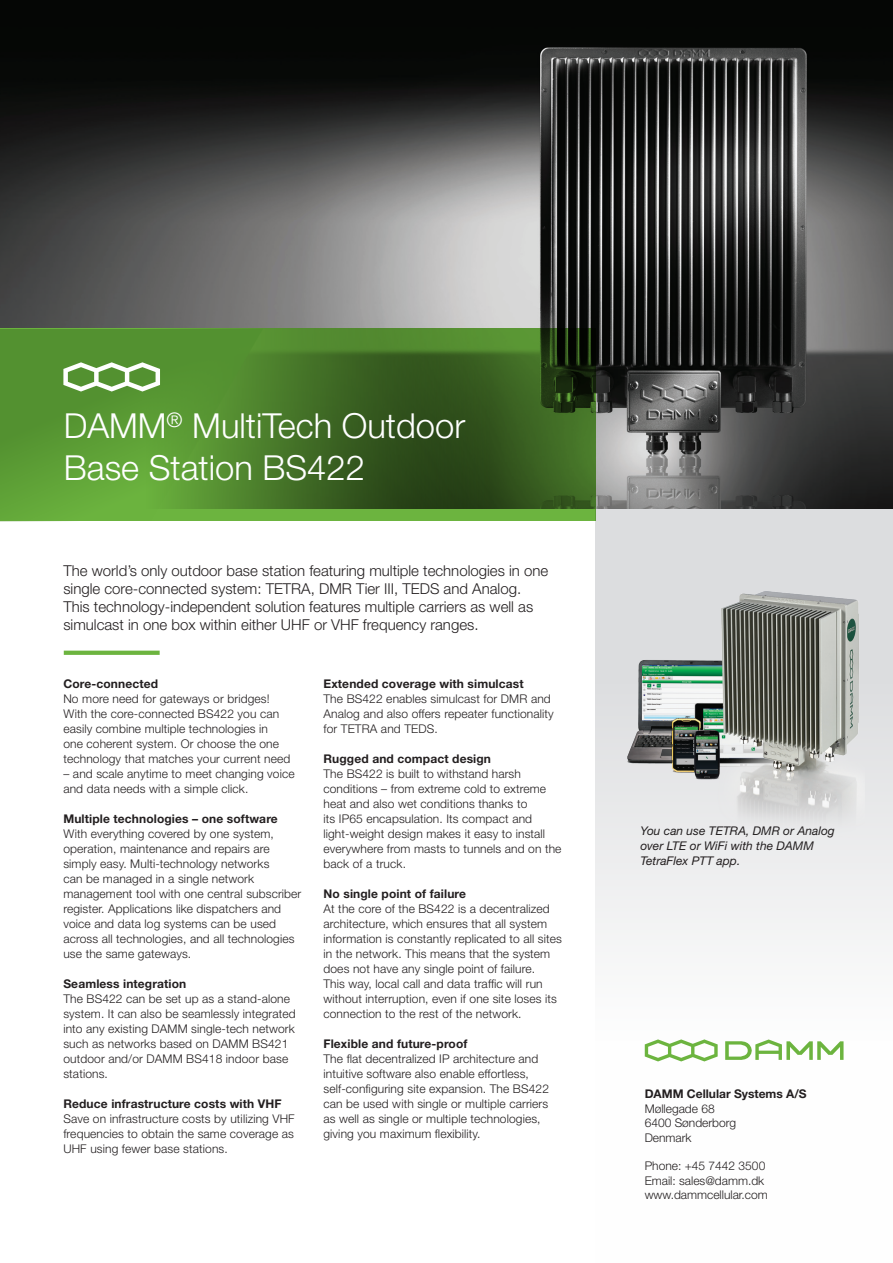
<style>
.page{position:relative;width:893px;height:1263px;background:#fff}
.page>*{position:absolute;margin:0;border:0;box-sizing:border-box;transform-origin:0 0}
.Overskrift{font:300 34.5px "Helvetica Neue LT Std";color:#fff}
.Sub_headline{font:300 15px/18px "Helvetica Neue LT Std";color:#231f20}
.Copy_text{font:300 12px/15px "Helvetica Neue LT Std";letter-spacing:.01em;color:#231f20}
.Copy_text-2{font:700 12px "Helvetica Neue LT Std";letter-spacing:.01em;color:#231f20}
.Sub_headline-2{font:italic 12px "Helvetica Neue LT Std";color:#231f20}
</style>
<div class="page">
<div style="left:595px;top:508px;width:298px;height:755px;background:linear-gradient(to bottom,#d7d8da,#fff)"></div>
<img style="left:0;top:0;width:893px;height:508px">
<svg style="left:645px;top:1039px;width:73px;height:22px"></svg>
<svg style="left:725px;top:1039px;width:118px;height:21px"></svg>
<svg style="left:64px;top:651px;width:96px;height:4px"></svg>
<img style="left:627px;top:639px;width:86px;height:140px">
<img style="left:713px;top:566px;width:152px;height:301px">
<svg style="left:0;top:328px;width:595px;height:193px;background:#3c6422"></svg>
<svg style="left:0;top:329px;width:263px;height:193px;background:#5a9934"></svg>
<svg style="left:63px;top:362px;width:97px;height:29px"></svg>
<p class="Overskrift" style="left:64px;top:405px;width:403px">DAMM<sup>®</sup> MultiTech Outdoor</p>
<p class="Overskrift" style="left:64px;top:447px;width:303px">Base Station BS422</p>
<p class="Sub_headline" style="left:63px;top:562px;width:486px">The world’s only outdoor base station featuring multiple technologies in one</p>
<p class="Sub_headline" style="left:63px;top:580px;width:459px">single core-connected system: TETRA, DMR Tier III, TEDS and Analog.</p>
<p class="Sub_headline" style="left:63px;top:598px;width:471px">This technology-independent solution features multiple carriers as well as simulcast in one box within either UHF or VHF frequency ranges.</p>
<p class="Copy_text-2" style="left:63px;top:676px;width:96px">Core-connected</p>
<p class="Copy_text" style="left:63px;top:691px;width:208px">No more need for gateways or bridges!</p>
<p class="Copy_text" style="left:63px;top:706px;width:217px">With the core-connected BS422 you can</p>
<p class="Copy_text" style="left:63px;top:721px;width:206px">easily combine multiple technologies in</p>
<p class="Copy_text" style="left:63px;top:736px;width:217px">one coherent system. Or choose the one</p>
<p class="Copy_text" style="left:63px;top:751px;width:228px">technology that matches your current need</p>
<p class="Copy_text" style="left:63px;top:766px;width:233px">– and scale anytime to meet changing voice</p>
<p class="Copy_text" style="left:63px;top:781px;width:187px">and data needs with a simple click.</p>
<p class="Copy_text-2" style="left:63px;top:811px;width:216px">Multiple technologies – one software</p>
<p class="Copy_text" style="left:63px;top:826px;width:212px">With everything covered by one system,</p>
<p class="Copy_text" style="left:63px;top:841px;width:239px">operation, maintenance and repairs are simply easy. Multi-technology networks<br>can be managed in a single network management tool with one central subscriber register. Applications like dispatchers and voice and data log systems can be used across all technologies, and all technologies use the same gateways.</p>
<p class="Copy_text-2" style="left:63px;top:976px;width:124px">Seamless integration</p>
<p class="Copy_text" style="left:63px;top:991px;width:228px">The BS422 can be set up as a stand-alone</p>
<p class="Copy_text" style="left:63px;top:1006px;width:234px">system. It can also be seamlessly integrated</p>
<p class="Copy_text" style="left:63px;top:1021px;width:233px">into any existing DAMM single-tech network</p>
<p class="Copy_text" style="left:63px;top:1036px;width:226px">such as networks based on DAMM BS421</p>
<p class="Copy_text" style="left:63px;top:1051px;width:226px">outdoor and/or DAMM BS418 indoor base</p>
<p class="Copy_text" style="left:63px;top:1066px;width:46px">stations.</p>
<p class="Copy_text-2" style="left:63px;top:1096px;width:220px">Reduce infrastructure costs with VHF</p>
<p class="Copy_text" style="left:63px;top:1111px;width:233px">Save on infrastructure costs by utilizing VHF</p>
<p class="Copy_text" style="left:63px;top:1126px;width:232px">frequencies to obtain the same coverage as</p>
<p class="Copy_text" style="left:63px;top:1141px;width:166px">UHF using fewer base stations.</p>
<p class="Copy_text-2" style="left:323px;top:676px;width:202px">Extended coverage with simulcast</p>
<p class="Copy_text" style="left:323px;top:691px;width:229px">The BS422 enables simulcast for DMR and</p>
<p class="Copy_text" style="left:323px;top:706px;width:232px">Analog and also offers repeater functionality</p>
<p class="Copy_text" style="left:323px;top:721px;width:116px">for TETRA and TEDS.</p>
<p class="Copy_text-2" style="left:323px;top:751px;width:169px">Rugged and compact design</p>
<p class="Copy_text" style="left:323px;top:766px;width:199px">The BS422 is built to withstand harsh</p>
<p class="Copy_text" style="left:323px;top:781px;width:224px">conditions – from extreme cold to extreme</p>
<p class="Copy_text" style="left:323px;top:796px;width:205px">heat and also wet conditions thanks to</p>
<p class="Copy_text" style="left:323px;top:811px;width:210px">its IP65 encapsulation. Its compact and</p>
<p class="Copy_text" style="left:323px;top:826px;width:223px">light-weight design makes it easy to install</p>
<p class="Copy_text" style="left:323px;top:841px;width:239px">everywhere from masts to tunnels and on the</p>
<p class="Copy_text" style="left:323px;top:856px;width:84px">back of a truck.</p>
<p class="Copy_text-2" style="left:323px;top:886px;width:144px">No single point of failure</p>
<p class="Copy_text" style="left:323px;top:901px;width:228px">At the core of the BS422 is a decentralized</p>
<p class="Copy_text" style="left:323px;top:916px;width:225px">architecture, which ensures that all system</p>
<p class="Copy_text" style="left:323px;top:931px;width:240px">information is constantly replicated to all sites</p>
<p class="Copy_text" style="left:323px;top:946px;width:228px">in the network. This means that the system</p>
<p class="Copy_text" style="left:323px;top:961px;width:213px">does not have any single point of failure.</p>
<p class="Copy_text" style="left:323px;top:976px;width:221px">This way, local call and data traffic will run</p>
<p class="Copy_text" style="left:323px;top:991px;width:235px">without interruption, even if one site loses its</p>
<p class="Copy_text" style="left:323px;top:1006px;width:200px">connection to the rest of the network.</p>
<p class="Copy_text-2" style="left:323px;top:1036px;width:145px">Flexible and future-proof</p>
<p class="Copy_text" style="left:323px;top:1051px;width:216px">The flat decentralized IP architecture and</p>
<p class="Copy_text" style="left:323px;top:1066px;width:227px">intuitive software also enable effortless, self-configuring site expansion. The BS422 can be used with single or multiple carriers as well as single or multiple technologies, giving you maximum flexibility.</p>
<p class="Sub_headline-2" style="left:640px;top:824px;width:196px">You can use TETRA, DMR or Analog</p>
<p class="Sub_headline-2" style="left:640px;top:839px;width:175px">over LTE or WiFi with the DAMM</p>
<p class="Sub_headline-2" style="left:640px;top:854px;width:102px">TetraFlex PTT app.</p>
<p class="Copy_text-2" style="left:645px;top:1086px;width:163px">DAMM Cellular Systems A/S</p>
<p class="Copy_text" style="left:645px;top:1101px;width:72px">Møllegade 68</p>
<p class="Copy_text" style="left:645px;top:1115px;width:93px">6400 Sønderborg</p>
<p class="Copy_text" style="left:645px;top:1129px;width:48px">Denmark</p>
<p class="Copy_text" style="left:645px;top:1158px;width:122px">Phone: +45 7442 3500</p>
<p class="Copy_text" style="left:645px;top:1173px;width:121px">Email: sales@damm.dk</p>
<p class="Copy_text" style="left:645px;top:1187px;width:125px">www.dammcellular.com</p>
</div>
